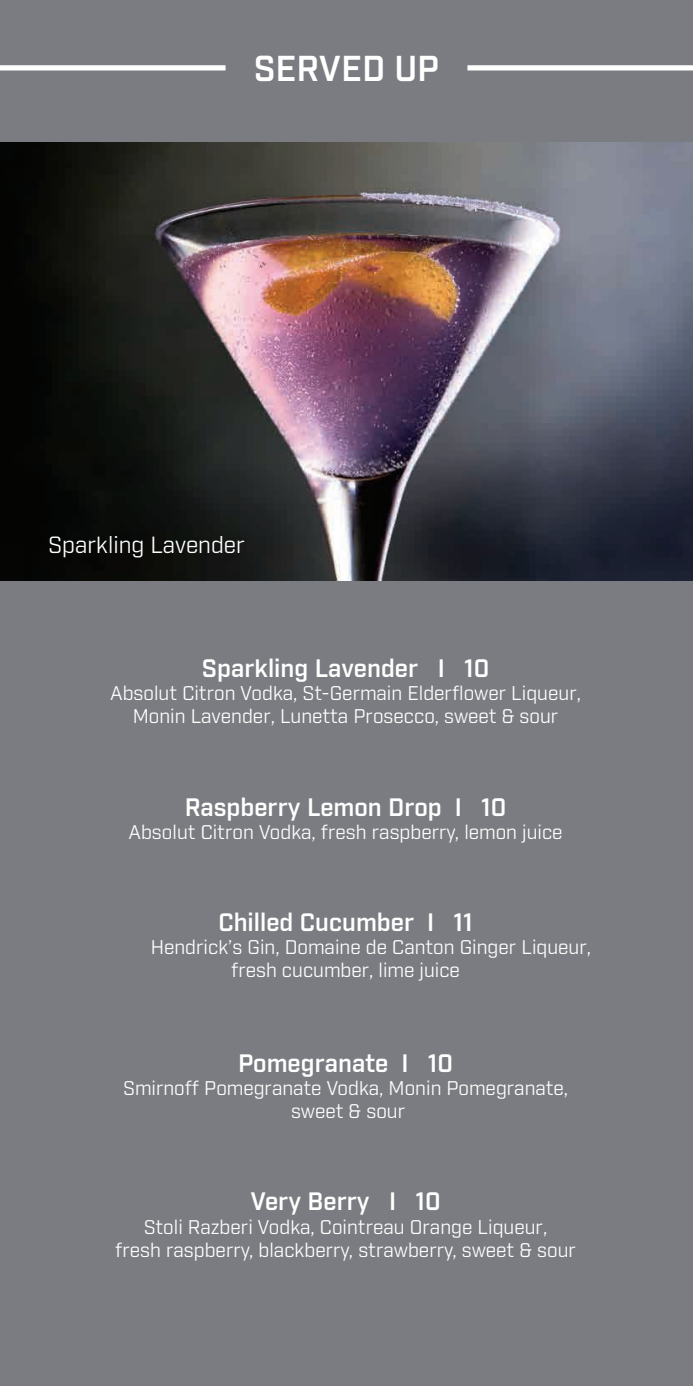
<style>
.page{position:relative;width:693px;height:1386px;background:#7a7c81}
.page>*{position:absolute;margin:0;border:0;box-sizing:border-box;transform-origin:0 0}
.t1{font:600 35px "Industry";color:#fff}
.t2{font:600 24.5px "Industry";color:#fff}
.t3{font:22.75px "Industry";color:#fff}
.t4{font:19.25px/23.1px "Industry";color:#fff;text-align:center}
</style>
<div class="page">
<img style="left:0;top:143px;width:693px;height:438px">
<div style="left:467px;top:65px;width:226px;height:5px;background:#fff"></div>
<div style="left:0;top:65px;width:226px;height:5px;background:#fff"></div>
<p class="t1" style="left:254px;top:47px;width:187px">SERVED UP</p>
<p class="t3" style="left:48px;top:531px;width:198px">Sparkling Lavender</p>
<p class="t2" style="left:202px;top:654px;width:289px">Sparkling Lavender I 10</p>
<p class="t4" style="left:110px;top:682px;width:473px">Absolut Citron Vodka, St-Germain Elderflower Liqueur,<br>Monin Lavender, Lunetta Prosecco, sweet &amp; sour</p>
<p class="t2" style="left:185px;top:792px;width:323px">Raspberry Lemon Drop I 10</p>
<p class="t4" style="left:128px;top:821px;width:436px">Absolut Citron Vodka, fresh raspberry, lemon juice</p>
<p class="t2" style="left:218px;top:908px;width:256px">Chilled Cucumber I 11</p>
<p class="t4" style="left:231px;top:936px;width:362px;text-align:left;text-indent:-80px">Hendrick’s Gin, Domaine de Canton Ginger Liqueur, fresh cucumber, lime juice</p>
<p class="t2" style="left:238px;top:1048px;width:216px">Pomegranate I 10</p>
<p class="t4" style="left:123px;top:1077px;width:447px">Smirnoff Pomegranate Vodka, Monin Pomegranate,</p>
<p class="t4" style="left:291px;top:1100px;width:116px">sweet &amp; sour</p>
<p class="t2" style="left:250px;top:1187px;width:192px">Very Berry I 10</p>
<p class="t4" style="left:115px;top:1216px;width:462px">Stoli Razberi Vodka, Cointreau Orange Liqueur,<br>fresh raspberry, blackberry, strawberry, sweet &amp; sour</p>
</div>
